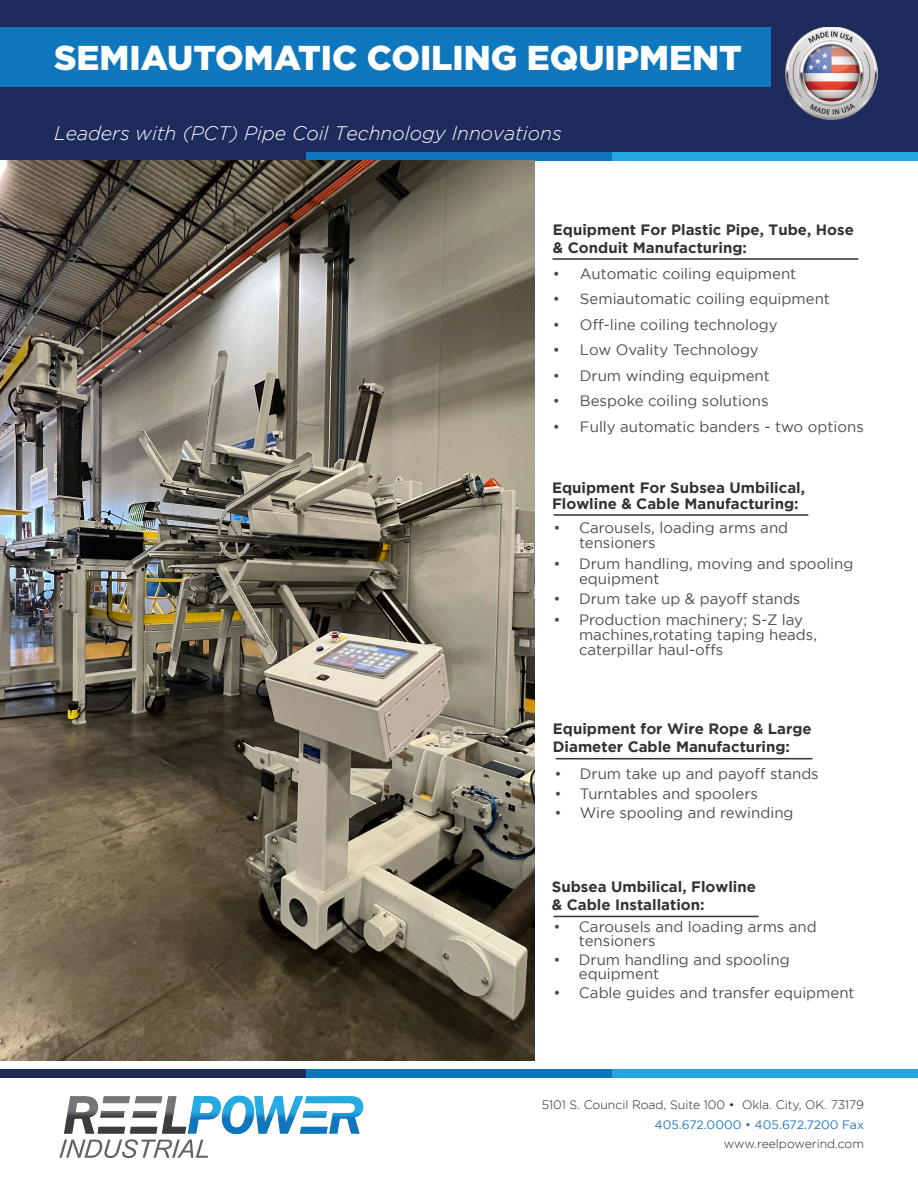
<style>
.page{position:relative;width:918px;height:1188px;background:#fff}
.page>*{position:absolute;margin:0;border:0;box-sizing:border-box;transform-origin:0 0}
.t1{font:900 34.5px "Gotham";color:#fff}
.t2{font:italic 300 19.5px "Gotham";color:#fff}
.t3{font:15px/15px "Gotham";color:#4d4d4d}
.t4{font:700 15px/18px "Gotham";color:#333}
.t5{font:300 12.15px "Gotham";color:#231f20}
.t6{font:12.15px "Gotham";color:#2675b8}
</style>
<div class="page">
<img style="left:59px;top:1095px;width:305px;height:64px">
<div style="left:0;top:0;width:918px;height:160px;background:#1f2b5d"></div>
<div style="left:612px;top:152px;width:306px;height:8px;background:#22a7e0"></div>
<div style="left:0;top:27px;width:770px;height:59px;background:#0e77be"></div>
<div style="left:306px;top:152px;width:306px;height:8px;background:#0c76bd"></div>
<div style="left:612px;top:1069px;width:306px;height:9px;background:#22a7e0"></div>
<div style="left:306px;top:1069px;width:306px;height:9px;background:#0c76bd"></div>
<div style="left:0;top:1069px;width:306px;height:9px;background:#1e2c5c"></div>
<hr style="left:553px;top:258px;width:306px;height:2px;background:#333">
<hr style="left:553px;top:514px;width:255px;height:2px;background:#333">
<hr style="left:553px;top:916px;width:206px;height:1px;background:#333">
<img style="left:785px;top:27px;width:93px;height:92px">
<img style="left:0;top:160px;width:535px;height:901px">
<hr style="left:556px;top:758px;width:256px;height:1px;background:#333">
<p class="t1" style="left:54px;top:38px;width:689px">SEMIAUTOMATIC COILING EQUIPMENT</p>
<p class="t2" style="left:54px;top:123px;width:509px">Leaders with (PCT) Pipe Coil Technology Innovations</p>
<p class="t4" style="left:553px;top:220px;width:302px">Equipment For Plastic Pipe, Tube, Hose &amp; Conduit Manufacturing:</p>
<p class="t3" style="left:553px;top:265px;width:245px">• Automatic coiling equipment</p>
<p class="t3" style="left:553px;top:291px;width:279px">• Semiautomatic coiling equipment</p>
<p class="t3" style="left:553px;top:316px;width:226px">• Off-line coiling technology</p>
<p class="t3" style="left:553px;top:342px;width:207px">• Low Ovality Technology</p>
<p class="t3" style="left:553px;top:367px;width:218px">• Drum winding equipment</p>
<p class="t3" style="left:553px;top:393px;width:217px">• Bespoke coiling solutions</p>
<p class="t3" style="left:553px;top:418px;width:312px">• Fully automatic banders - two options</p>
<p class="t4" style="left:552px;top:478px;width:255px">Equipment For Subsea Umbilical,</p>
<p class="t4" style="left:552px;top:494px;width:248px">Flowline &amp; Cable Manufacturing:</p>
<p class="t3" style="left:579px;top:520px;width:211px;text-indent:-26px">• Carousels, loading arms and tensioners</p>
<p class="t3" style="left:579px;top:556px;width:276px;text-indent:-26px">• Drum handling, moving and spooling equipment</p>
<p class="t3" style="left:554px;top:590px;width:248px">• Drum take up &amp; payoff stands</p>
<p class="t3" style="left:579px;top:611px;width:240px;text-indent:-26px">• Production machinery; S-Z lay machines,rotating taping heads, caterpillar haul-offs</p>
<p class="t4" style="left:553px;top:719px;width:260px">Equipment for Wire Rope &amp; Large</p>
<p class="t4" style="left:553px;top:737px;width:239px">Diameter Cable Manufacturing:</p>
<p class="t3" style="left:554px;top:766px;width:266px">• Drum take up and payoff stands</p>
<p class="t3" style="left:554px;top:786px;width:205px">• Turntables and spoolers</p>
<p class="t3" style="left:554px;top:805px;width:241px">• Wire spooling and rewinding</p>
<p class="t4" style="left:552px;top:877px;width:206px">Subsea Umbilical, Flowline</p>
<p class="t4" style="left:552px;top:895px;width:154px">&amp; Cable Installation:</p>
<p class="t3" style="left:579px;top:920px;width:239px;line-height:13.5px;text-indent:-26px">• Carousels and loading arms and tensioners</p>
<p class="t3" style="left:579px;top:953px;width:212px;line-height:13.5px;text-indent:-26px">• Drum handling and spooling equipment</p>
<p class="t3" style="left:553px;top:985px;width:303px">• Cable guides and transfer equipment</p>
<p class="t5" style="left:542px;top:1098px;width:324px">5101 S. Council Road, Suite 100 • Okla. City, OK. 73179</p>
<p class="t6" style="left:655px;top:1118px;width:211px">405.672.0000 • 405.672.7200 Fax</p>
<p class="t5" style="left:724px;top:1137px;width:142px">www.reelpowerind.com</p>
</div>
